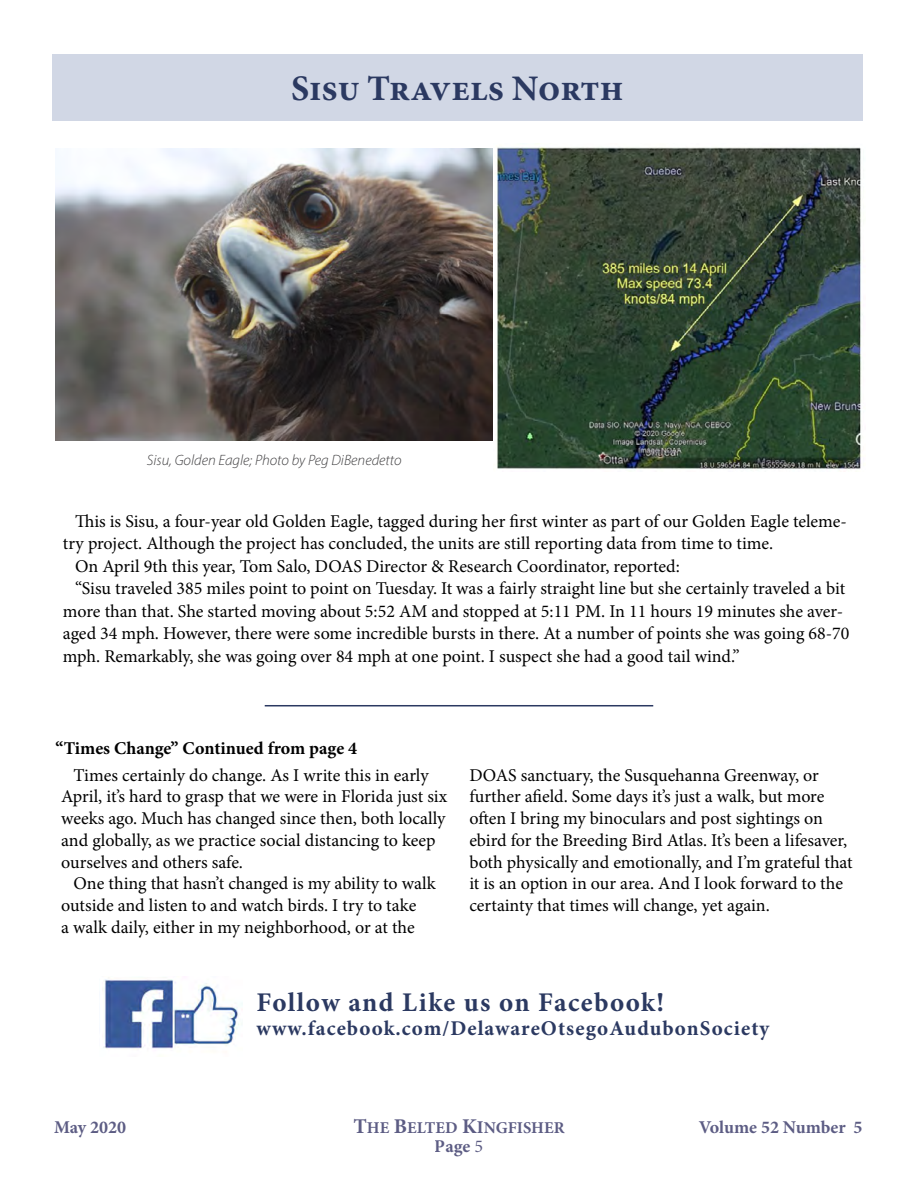
<style>
.page{position:relative;width:918px;height:1188px;background:#fff}
.page>*{position:absolute;margin:0;border:0;box-sizing:border-box;transform-origin:0 0}
.t1{font:700 36px "Minion Pro";letter-spacing:-.005em;color:#2b3961}
.t2{font:700 27px "Minion Pro";letter-spacing:.045em;color:#2b3961}
.t3{font:700 21px "Minion Pro";letter-spacing:.055em;color:#2b3961}
.t4{font:18px/21.8px "Minion Pro";letter-spacing:-.005em;color:#000}
.t5{font:700 18px "Minion Pro";letter-spacing:.01em;color:#000}
.t6{font:700 18px "Minion Pro";color:#202056}
.t7{font:700 16.5px "Minion Pro";color:#202056}
.t8{font:italic 300 15px "Myriad Pro";color:#414042}
.s1{font-size:21px}
.s2{font-size:18px}
.s3{font-weight:400}
</style>
<div class="page">
<hr style="left:265px;top:705px;width:388px;height:1px;background:#2b3961">
<div style="left:52px;top:54px;width:810px;height:67px;background:#d1d7e5"></div>
<img style="left:55px;top:149px;width:438px;height:292px">
<img style="left:496px;top:146px;width:366px;height:323px">
<img style="left:103px;top:976px;width:140px;height:73px">
<h1 class="t1" style="left:291px;top:64px;width:334px">Sisu Travels North</h1>
<p class="t8" style="left:147px;top:451px;width:256px">Sisu, Golden Eagle; Photo by Peg DiBenedetto</p>
<p class="t4" style="left:75px;top:510px;width:773px">This is Sisu, a four-year old Golden Eagle, tagged during her first winter as part of our Golden Eagle teleme-</p>
<p class="t4" style="left:63px;top:533px;width:712px">try project. Although the project has concluded, the units are still reporting data from time to time.</p>
<p class="t4" style="left:75px;top:555px;width:606px">On April 9th this year, Tom Salo, DOAS Director &amp; Research Coordinator, reported:</p>
<p class="t4" style="left:75px;top:578px;width:772px">“Sisu traveled 385 miles point to point on Tuesday. It was a fairly straight line but she certainly traveled a bit</p>
<p class="t4" style="left:63px;top:600px;width:782px">more than that. She started moving about 5:52 AM and stopped at 5:11 PM. In 11 hours 19 minutes she aver-</p>
<p class="t4" style="left:63px;top:623px;width:788px">aged 34 mph. However, there were some incredible bursts in there. At a number of points she was going 68-70</p>
<p class="t4" style="left:63px;top:645px;width:679px">mph. Remarkably, she was going over 84 mph at one point. I suspect she had a good tail wind.”</p>
<p class="t5" style="left:55px;top:736px;width:303px">“Times Change” Continued from page 4</p>
<p class="t4" style="left:61px;top:764px;width:388px;text-indent:12px">Times certainly do change. As I write this in early April, it’s hard to grasp that we were in Florida just six weeks ago. Much has changed since then, both locally and globally, as we practice social distancing to keep ourselves and others safe.</p>
<p class="t4" style="left:61px;top:873px;width:376px;text-indent:12px">One thing that hasn’t changed is my ability to walk outside and listen to and watch birds. I try to take<br>a walk daily, either in my neighborhood, or at the</p>
<p class="t4" style="left:469px;top:764px;width:385px">DOAS sanctuary, the Susquehanna Greenway, or further afield. Some days it’s just a walk, but more often I bring my binoculars and post sightings on ebird for the Breeding Bird Atlas. It’s been a lifesaver, both physically and emotionally, and I’m grateful that it is an option in our area. And I look forward to the certainty that times will change, yet again.</p>
<h2 class="t2" style="left:256px;top:984px;width:409px">Follow and Like us on Facebook!</h2>
<p class="t3" style="left:256px;top:1014px;width:515px">www.facebook.com/DelawareOtsegoAudubonSociety</p>
<p class="t6" style="left:54px;top:1114px;width:74px">May 2020</p>
<p class="t7" style="left:353px;top:1116px;width:213px"><span class="s1">T</span>HE <span class="s1">B</span>ELTED <span class="s1">K</span><span class="s2">I</span>NGFISHER</p>
<p class="t6" style="left:699px;top:1114px;width:165px">Volume 52 Number 5</p>
<p class="t6" style="left:435px;top:1134px;width:50px">Page <span class="s3">5</span></p>
</div>
